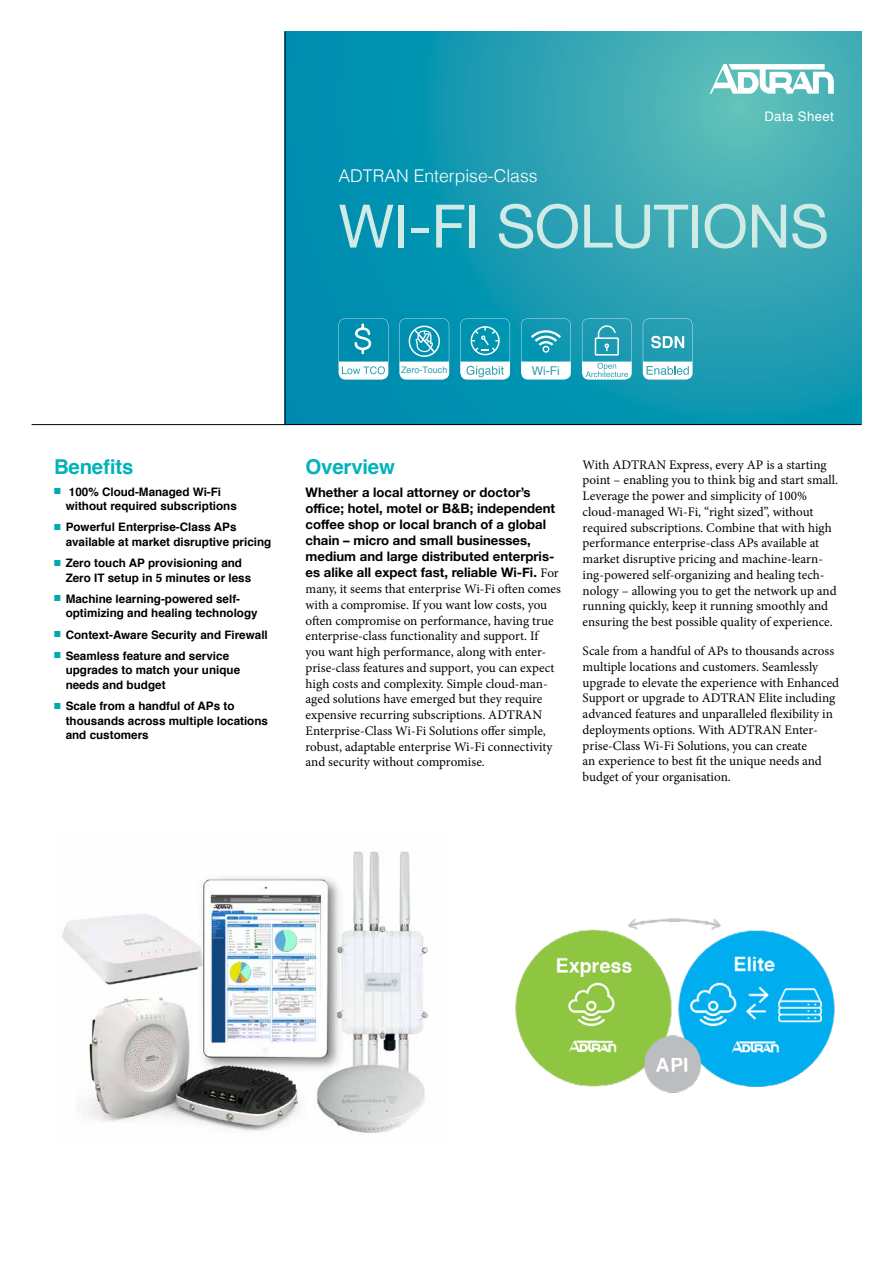
<style>
.page{position:relative;width:893px;height:1263px;background:#fff}
.page>*{position:absolute;margin:0;border:0;box-sizing:border-box;transform-origin:0 0}
.t1{font:60px "Helvetica Neue";letter-spacing:-.015em;color:#d0ebe6}
.t2{font:700 20.4px "Helvetica";letter-spacing:-.01em;color:#00b3ba}
.t3{font:300 17.55px "Helvetica";color:#fff}
.t4{font:13.2px/15.8px "Minion Pro";color:#000}
.t5{font:700 13.2px/16px "Helvetica Neue";color:#000}
.t6{font:13.2px "Helvetica";letter-spacing:.03em;color:#fff}
.t7{font:12px "Helvetica";color:#2b9fad}
.t8{font:700 11.7px/14.5px "Helvetica";color:#000}
.t9{font:9px "Helvetica";color:#2b9fad}
.s1{color:#00aab1}
.s2{font-family:"Minion Pro";font-weight:400}
</style>
<div class="page">
<svg style="left:286px;top:32px;width:575px;height:392px;background:#219eb2"></svg>
<hr style="left:32px;top:424px;width:829px;height:1px;background:#000">
<hr style="left:285px;top:32px;width:1px;height:393px;background:#000">
<svg style="left:710px;top:64px;width:124px;height:30px"></svg>
<svg style="left:339px;top:318px;width:49px;height:62px"></svg>
<svg style="left:399px;top:318px;width:50px;height:62px"></svg>
<svg style="left:460px;top:318px;width:50px;height:62px"></svg>
<svg style="left:521px;top:318px;width:50px;height:62px"></svg>
<svg style="left:582px;top:318px;width:50px;height:62px"></svg>
<svg style="left:643px;top:318px;width:50px;height:62px"></svg>
<img style="left:61px;top:851px;width:367px;height:282px">
<img style="left:515px;top:918px;width:320px;height:175px">
<p class="t6" style="left:764px;top:106px;width:71px">Data Sheet</p>
<h3 class="t3" style="left:339px;top:161px;width:201px">ADTRAN Enterpise-Class</h3>
<h1 class="t1" style="left:339px;top:183px;width:492px">WI-FI SOLUTIONS</h1>
<h2 class="t2" style="left:54px;top:451px;width:81px">Benefits</h2>
<p class="t8" style="left:66px;top:484px;width:173px;text-indent:-12px"><span class="s1">■</span> 100% Cloud-Managed Wi-Fi without required subscriptions</p>
<p class="t8" style="left:66px;top:520px;width:207px;text-indent:-12px"><span class="s1">■</span> Powerful Enterprise-Class APs available at market disruptive pricing</p>
<p class="t8" style="left:66px;top:556px;width:187px;text-indent:-12px"><span class="s1">■</span> Zero touch AP provisioning and<br>Zero IT setup in 5 minutes or less</p>
<p class="t8" style="left:66px;top:591px;width:193px;text-indent:-12px"><span class="s1">■</span> Machine learning-powered self&shy;optimizing and healing technology</p>
<p class="t8" style="left:54px;top:627px;width:215px"><span class="s1">■</span> Context-Aware Security and Firewall</p>
<p class="t8" style="left:66px;top:648px;width:176px;text-indent:-12px"><span class="s1">■</span> Seamless feature and service upgrades to match your unique needs and budget</p>
<p class="t8" style="left:66px;top:699px;width:204px;text-indent:-12px"><span class="s1">■</span> Scale from a handful of APs to thousands across multiple locations and customers</p>
<p class="t9" style="left:401px;top:363px;width:48px">Zero-Touch</p>
<p class="t7" style="left:532px;top:361px;width:29px">Wi-Fi</p>
<h2 class="t2" style="left:306px;top:451px;width:91px">Overview</h2>
<p class="t5" style="left:306px;top:485px;width:255px">Whether a local attorney or doctor’s office; hotel, motel or B&amp;B; independent coffee shop or local branch of a global chain – micro and small businesses, medium and large distributed enterpris&shy;es alike all expect fast, reliable Wi-Fi. <span class="s2">For</span></p>
<p class="t4" style="left:306px;top:581px;width:257px">many, it seems that enterprise Wi-Fi often comes with a compromise. If you want low costs, you often compromise on performance, having true enterprise-class functionality and support. If you want high performance, along with enter&shy;prise-class features and support, you can expect high costs and complexity. Simple cloud-man&shy;aged solutions have emerged but they require expensive recurring subscriptions. ADTRAN Enterprise-Class Wi-Fi Solutions offer simple, robust, adaptable enterprise Wi-Fi connectivity and security without compromise.</p>
<p class="t4" style="left:583px;top:457px;width:257px">With ADTRAN Express, every AP is a starting point – enabling you to think big and start small.<br>Leverage the power and simplicity of 100% cloud-managed Wi-Fi, “right sized”, without required subscriptions. Combine that with high performance enterprise-class APs available at market disruptive pricing and machine-learn&shy;ing-powered self-organizing and healing tech&shy;nology – allowing you to get the network up and running quickly, keep it running smoothly and ensuring the best possible quality of experience.</p>
<p class="t4" style="left:583px;top:643px;width:258px">Scale from a handful of APs to thousands across multiple locations and customers. Seamlessly upgrade to elevate the experience with Enhanced Support or upgrade to ADTRAN Elite including advanced features and unparalleled flexibility in deployments options. With ADTRAN Enter&shy;prise-Class Wi-Fi Solutions, you can create<br>an experience to best fit the unique needs and budget of your organisation.</p>
</div>
